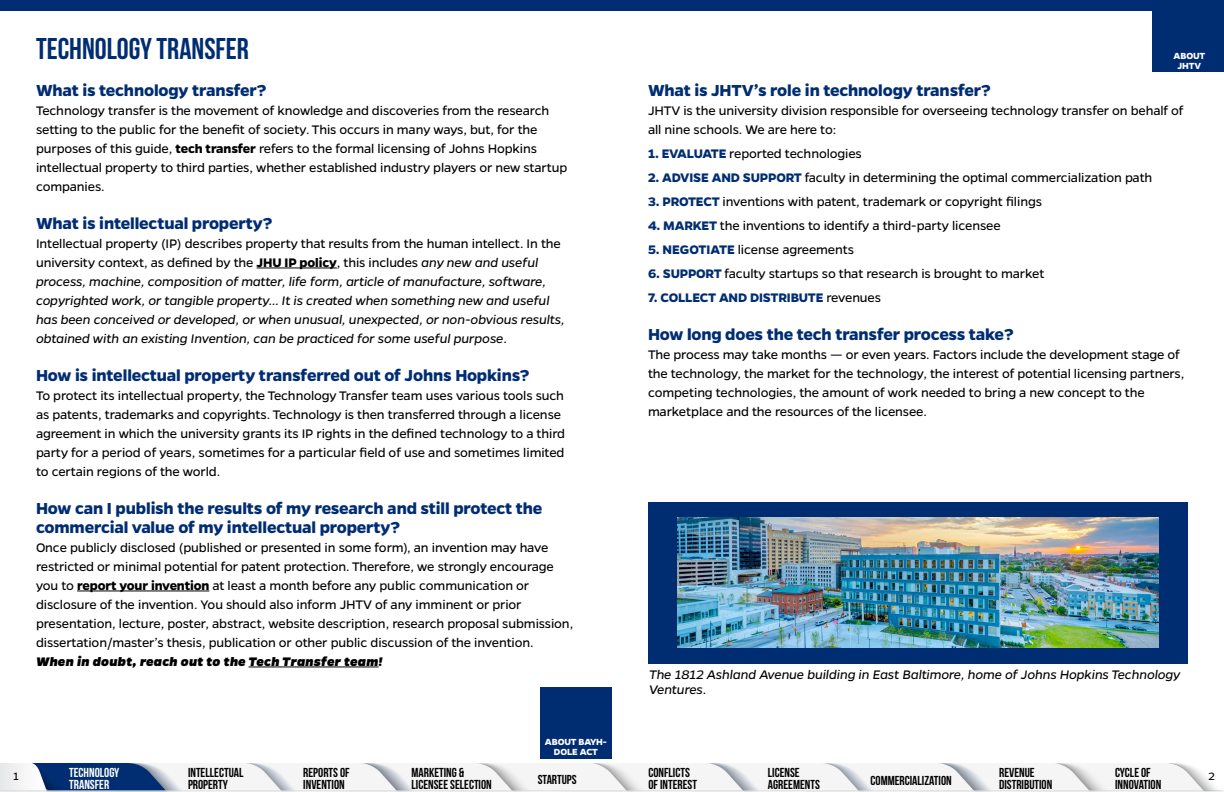
<style>
.page{position:relative;width:1224px;height:792px;background:#fff}
.page>*{position:absolute;margin:0;border:0;box-sizing:border-box;transform-origin:0 0}
.t1{font:30px "Bebas Neue";color:#002d72}
.t2{font:700 18px/19px "Gentona";letter-spacing:-.01em;color:#002d72}
.t3{font:14px/19px "Gentona";letter-spacing:-.01em;color:#000}
.t4{font:italic 14px/19px "Gentona";letter-spacing:-.01em;color:#000}
.t5{font:italic 800 14px "Gentona";letter-spacing:.02em;color:#000}
.t6{font:700 14px "Gentona";letter-spacing:-.015em;color:#002d72}
.t7{font:13px/12px "Bebas Neue";color:#000}
.t8{font:13px/12px "Bebas Neue";color:#fff}
.t9{font:12px "Gentona";color:#000}
.t10{font:700 10px/10px "Gentona";letter-spacing:-.015em;color:#fff;text-align:center}
.s1{font-weight:700}
.s2{font-style:normal}
.s3{font-weight:700;font-style:normal}
.s4{font-weight:700;color:#002d72}
.s5{font-weight:400;color:#000}
</style>
<div class="page">
<div style="left:0;top:0;width:1224px;height:10px;background:#002d72"></div>
<hr style="left:257px;top:268px;width:80px;height:1px;background:#000">
<hr style="left:77px;top:591px;width:132px;height:1px;background:#000">
<hr style="left:249px;top:667px;width:130px;height:1px;background:#000">
<div style="left:1152px;top:0;width:72px;height:72px;background:#002d72"></div>
<img style="left:0;top:763px;width:1224px;height:29px">
<div style="left:540px;top:687px;width:72px;height:72px;background:#002d72"></div>
<div style="left:648px;top:502px;width:540px;height:162px;background:#002d72"></div>
<img style="left:678px;top:518px;width:481px;height:130px">
<h1 class="t1" style="left:36px;top:32px;width:215px">TECHNOLOGY TRANSFER</h1>
<p class="t2" style="left:36px;top:80px;width:232px">What is technology transfer?</p>
<p class="t3" style="left:36px;top:101px;width:533px">Technology transfer is the movement of knowledge and discoveries from the research setting to the public for the benefit of society. This occurs in many ways, but, for the purposes of this guide, <span class="s1">tech transfer</span> refers to the formal licensing of Johns Hopkins intellectual property to third parties, whether established industry players or new startup companies.</p>
<p class="t2" style="left:36px;top:213px;width:238px">What is intellectual property?</p>
<p class="t4" style="left:36px;top:233px;width:530px"><span class="s2">Intellectual property (IP) describes property that results from the human intellect. In the university context, as defined by the</span> <span class="s3">JHU IP policy</span><span class="s2">, this includes</span> any new and useful process, machine, composition of matter, life form, article of manufacture, software, copyrighted work, or tangible property… It is created when something new and useful has been conceived or developed, or when unusual, unexpected, or non-obvious results, obtained with an existing Invention, can be practiced for some useful purpose<span class="s2">.</span></p>
<p class="t2" style="left:36px;top:365px;width:495px">How is intellectual property transferred out of Johns Hopkins?</p>
<p class="t3" style="left:36px;top:386px;width:531px">To protect its intellectual property, the Technology Transfer team uses various tools such as patents, trademarks and copyrights. Technology is then transferred through a license agreement in which the university grants its IP rights in the defined technology to a third party for a period of years, sometimes for a particular field of use and sometimes limited to certain regions of the world.</p>
<p class="t2" style="left:36px;top:498px;width:508px">How can I publish the results of my research and still protect the commercial value of my intellectual property?</p>
<p class="t3" style="left:36px;top:538px;width:539px">Once publicly disclosed (published or presented in some form), an invention may have restricted or minimal potential for patent protection. Therefore, we strongly encourage you to <span class="s1">report your invention</span> at least a month before any public communication or disclosure of the invention. You should also inform JHTV of any imminent or prior presentation, lecture, poster, abstract, website description, research proposal submission, dissertation/master’s thesis, publication or other public discussion of the invention.</p>
<p class="t5" style="left:36px;top:653px;width:348px">When in doubt, reach out to the Tech Transfer team!</p>
<p class="t10" style="left:545px;top:737px;width:64px">ABOUT BAYH-<br>DOLE ACT</p>
<p class="t10" style="left:1174px;top:51px;width:33px">ABOUT<br>JHTV</p>
<p class="t2" style="left:648px;top:80px;width:344px">What is JHTV’s role in technology transfer?</p>
<p class="t3" style="left:648px;top:101px;width:537px">JHTV is the university division responsible for overseeing technology transfer on behalf of all nine schools. We are here to:</p>
<p class="t3" style="left:648px;top:144px;width:215px"><span class="s4">1. EVALUATE</span> reported technologies</p>
<p class="t3" style="left:648px;top:168px;width:506px"><span class="s4">2. ADVISE AND SUPPORT</span> faculty in determining the optimal commercialization path</p>
<p class="t3" style="left:648px;top:192px;width:395px"><span class="s4">3. PROTECT</span> inventions with patent, trademark or copyright filings</p>
<p class="t3" style="left:648px;top:216px;width:354px"><span class="s4">4. MARKET</span> the inventions to identify a third-party licensee</p>
<p class="t3" style="left:648px;top:240px;width:208px"><span class="s4">5. NEGOTIATE</span> license agreements</p>
<p class="t3" style="left:648px;top:264px;width:398px"><span class="s4">6. SUPPORT</span> faculty startups so that research is brought to market</p>
<p class="t6" style="left:648px;top:289px;width:235px">7. COLLECT AND DISTRIBUTE <span class="s5">revenues</span></p>
<p class="t2" style="left:648px;top:324px;width:367px">How long does the tech transfer process take?</p>
<p class="t3" style="left:648px;top:345px;width:538px">The process may take months — or even years. Factors include the development stage of the technology, the market for the technology, the interest of potential licensing partners, competing technologies, the amount of work needed to bring a new concept to the marketplace and the resources of the licensee.</p>
<p class="t4" style="left:649px;top:667px;width:533px;line-height:15px">The 1812 Ashland Avenue building in East Baltimore, home of Johns Hopkins Technology<br>Ventures.</p>
<p class="t8" style="left:69px;top:766px;width:52px">TECHNOLOGY<br>TRANSFER</p>
<p class="t7" style="left:303px;top:766px;width:48px">REPORTS OF<br>INVENTION</p>
<p class="t7" style="left:411px;top:766px;width:82px">MARKETING &amp;<br>LICENSEE SELECTION</p>
<p class="t7" style="left:538px;top:773px;width:41px">STARTUPS</p>
<p class="t7" style="left:648px;top:766px;width:50px">CONFLICTS<br>OF INTEREST</p>
<p class="t7" style="left:768px;top:766px;width:53px">LICENSE<br>AGREEMENTS</p>
<p class="t7" style="left:999px;top:766px;width:55px">REVENUE<br>DISTRIBUTION</p>
<p class="t7" style="left:1115px;top:766px;width:48px">CYCLE OF<br>INNOVATION</p>
<p class="t7" style="left:188px;top:766px;width:57px">INTELLECTUAL<br>PROPERTY</p>
<p class="t7" style="left:871px;top:775px;width:83px">COMMERCIALIZATION</p>
<p class="t9" style="left:13px;top:770px;width:7px">1</p>
<p class="t9" style="left:1209px;top:770px;width:8px">2</p>
</div>
